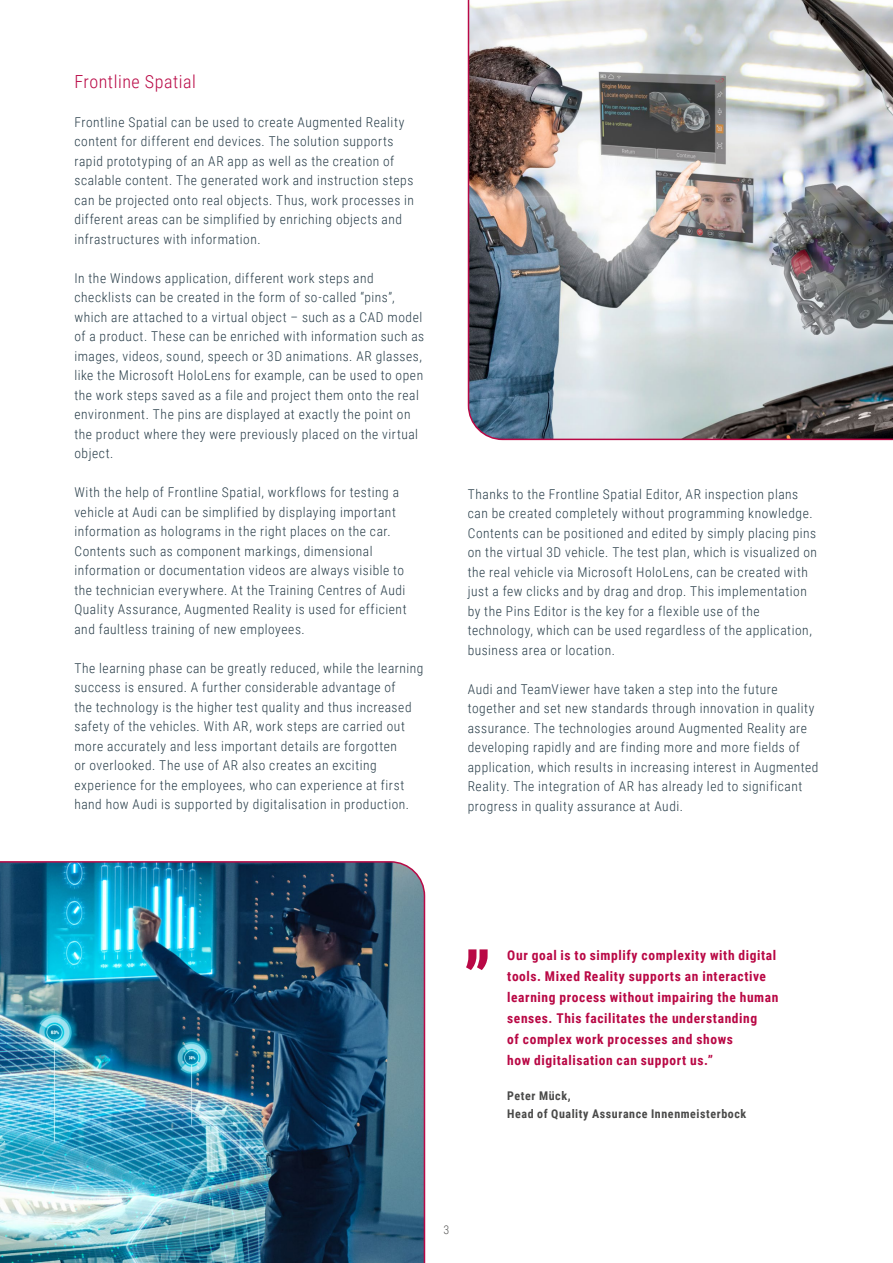
<style>
.page{position:relative;width:893px;height:1263px;background:#fff}
.page>*{position:absolute;margin:0;border:0;box-sizing:border-box;transform-origin:0 0}
.t1{font:700 72px "Roboto Condensed";color:#b90845}
.t2{font:300 18px "Roboto Condensed";letter-spacing:.03em;color:#b90845}
.t3{font:300 13.5px/19.5px "Roboto Condensed";letter-spacing:.04em;color:#273c48}
.t4{font:700 13.5px/21px "Roboto Condensed";letter-spacing:.045em;color:#b90845}
.t5{font:700 12px/18px "Roboto Condensed";letter-spacing:.05em;color:#4a4a49}
.t6{font:300 12px "Roboto Condensed";color:#575756}
</style>
<div class="page">
<img style="left:468px;top:0;width:425px;height:440px">
<img style="left:0;top:861px;width:425px;height:402px">
<h2 class="t2" style="left:74px;top:69px;width:123px">Frontline Spatial</h2>
<p class="t3" style="left:74px;top:112px;width:341px">Frontline Spatial can be used to create Augmented Reality content for different end devices. The solution supports rapid prototyping of an AR app as well as the creation of scalable content. The generated work and instruction steps can be projected onto real objects. Thus, work processes in different areas can be simplified by enriching objects and infrastructures with information.</p>
<p class="t3" style="left:74px;top:268px;width:351px">In the Windows application, different work steps and checklists can be created in the form of so-called “pins”, which are attached to a virtual object – such as a CAD model of a product. These can be enriched with information such as images, videos, sound, speech or 3D animations. AR glasses, like the Microsoft HoloLens for example, can be used to open the work steps saved as a file and project them onto the real environment. The pins are displayed at exactly the point on the product where they were previously placed on the virtual object.</p>
<p class="t3" style="left:74px;top:482px;width:334px">With the help of Frontline Spatial, workflows for testing a vehicle at Audi can be simplified by displaying important information as holograms in the right places on the car.<br>Contents such as component markings, dimensional information or documentation videos are always visible to the technician everywhere. At the Training Centres of Audi Quality Assurance, Augmented Reality is used for efficient and faultless training of new employees.</p>
<p class="t3" style="left:74px;top:658px;width:351px">The learning phase can be greatly reduced, while the learning success is ensured. A further considerable advantage of<br>the technology is the higher test quality and thus increased safety of the vehicles. With AR, work steps are carried out more accurately and less important details are forgotten<br>or overlooked. The use of AR also creates an exciting experience for the employees, who can experience at first hand how Audi is supported by digitalisation in production.</p>
<p class="t3" style="left:468px;top:484px;width:351px">Thanks to the Frontline Spatial Editor, AR inspection plans can be created completely without programming knowledge.<br>Contents can be positioned and edited by simply placing pins on the virtual 3D vehicle. The test plan, which is visualized on the real vehicle via Microsoft HoloLens, can be created with just a few clicks and by drag and drop. This implementation by the Pins Editor is the key for a flexible use of the technology, which can be used regardless of the application, business area or location.</p>
<p class="t3" style="left:468px;top:679px;width:352px">Audi and TeamViewer have taken a step into the future together and set new standards through innovation in quality assurance. The technologies around Augmented Reality are developing rapidly and are finding more and more fields of application, which results in increasing interest in Augmented Reality. The integration of AR has already led to significant progress in quality assurance at Audi.</p>
<h1 class="t1" style="left:463px;top:883px;width:29px">„</h1>
<p class="t4" style="left:507px;top:944px;width:273px">Our goal is to simplify complexity with digital tools. Mixed Reality supports an interactive learning process without impairing the human senses. This facilitates the understanding<br>of complex work processes and shows<br>how digitalisation can support us.”</p>
<p class="t5" style="left:507px;top:1086px;width:241px">Peter Mück,<br>Head of Quality Assurance Innenmeisterbock</p>
<p class="t6" style="left:444px;top:1221px;width:7px">3</p>
</div>
